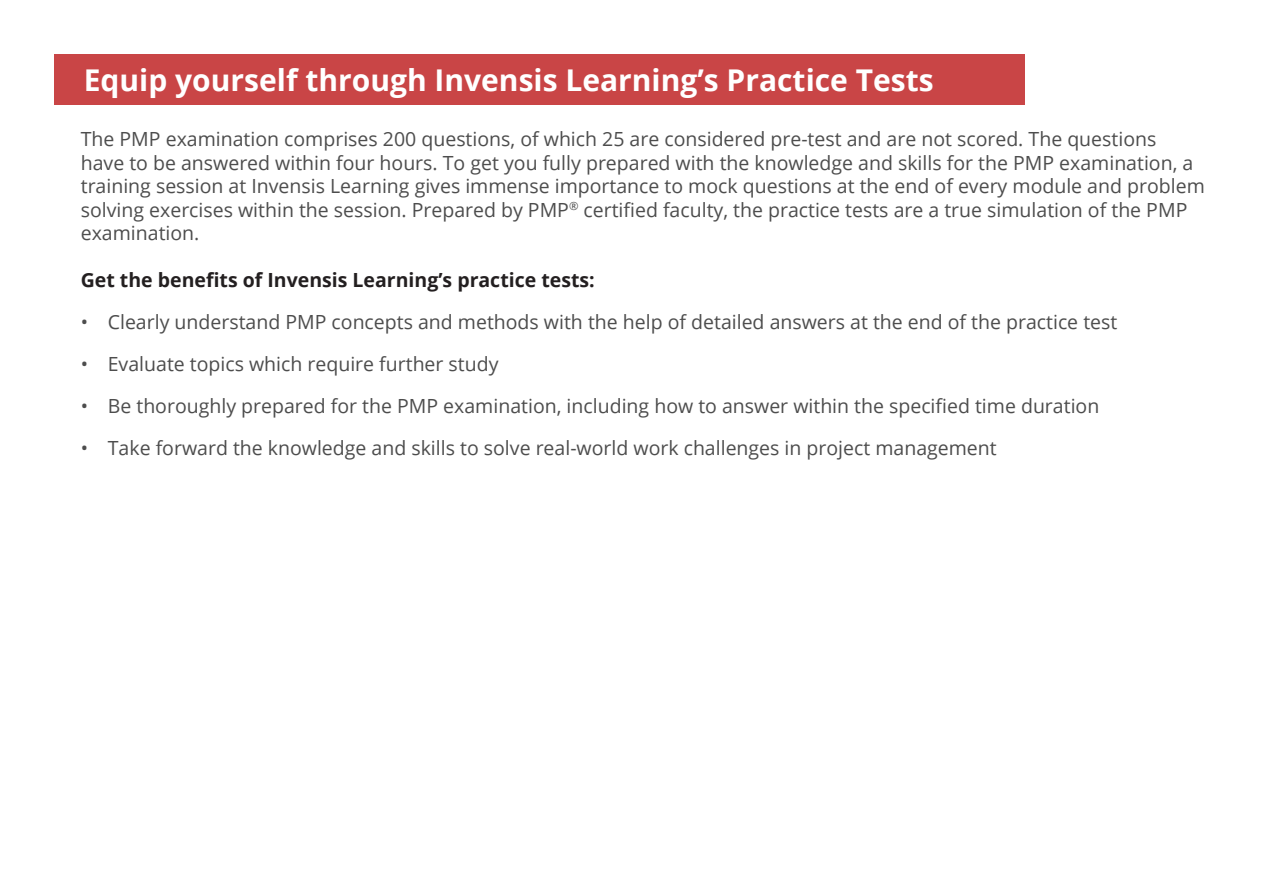
<style>
.page{position:relative;width:1263px;height:893px;background:#fff}
.page>*{position:absolute;margin:0;border:0;box-sizing:border-box;transform-origin:0 0}
.t1{font:700 30px "Open Sans";color:#fff}
.t2{font:19.5px/23.4px "Open Sans";color:#4d4d4d}
.t3{font:700 19.5px "Open Sans";color:#231f20}
</style>
<div class="page">
<div style="left:54px;top:54px;width:970px;height:51px;background:#c94546"></div>
<p class="t1" style="left:84px;top:59px;width:851px">Equip yourself through Invensis Learning’s Practice Tests</p>
<p class="t2" style="left:81px;top:127px;width:1125px">The PMP examination comprises 200 questions, of which 25 are considered pre-test and are not scored. The questions<br>have to be answered within four hours. To get you fully prepared with the knowledge and skills for the PMP examination, a training session at Invensis Learning gives immense importance to mock questions at the end of every module and problem solving exercises within the session. Prepared by PMP<sup>®</sup> certified faculty, the practice tests are a true simulation of the PMP examination.</p>
<p class="t3" style="left:81px;top:266px;width:515px">Get the benefits of Invensis Learning’s practice tests:</p>
<p class="t2" style="left:81px;top:310px;width:1038px">• Clearly understand PMP concepts and methods with the help of detailed answers at the end of the practice test</p>
<p class="t2" style="left:81px;top:352px;width:419px">• Evaluate topics which require further study</p>
<p class="t2" style="left:81px;top:394px;width:1020px">• Be thoroughly prepared for the PMP examination, including how to answer within the specified time duration</p>
<p class="t2" style="left:81px;top:436px;width:917px">• Take forward the knowledge and skills to solve real-world work challenges in project management</p>
</div>
